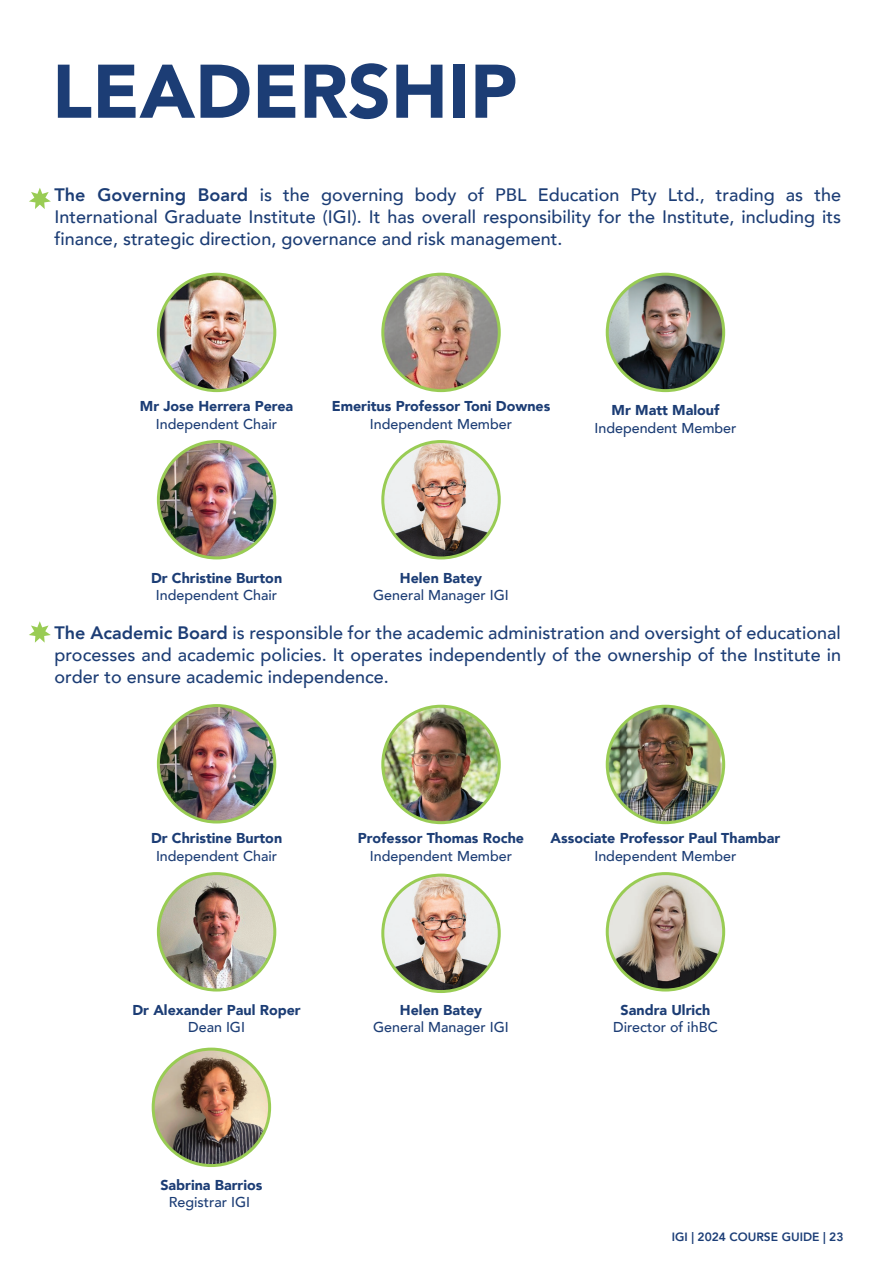
<style>
.page{position:relative;width:893px;height:1263px;background:#fff}
.page>*{position:absolute;margin:0;border:0;box-sizing:border-box;transform-origin:0 0}
.t1{font:900 75px "Avenir";color:#1c3d75}
.t2{font:500 18px/21.6px "Avenir";color:#1c3d75;text-align:justify}
.t3{font:900 14.25px "Avenir";color:#1c3d75}
.t4{font:500 14.25px "Avenir";color:#1c3d75}
.t5{font:800 12px "Avenir";color:#1c3e77}
.s1{font-weight:800}
</style>
<div class="page">
<img style="left:158px;top:443px;width:117px;height:115px">
<div style="left:157px;top:440px;width:119px;height:119px;border:3px solid #99cc54;border-radius:50%"></div>
<img style="left:158px;top:707px;width:117px;height:115px">
<div style="left:157px;top:704px;width:119px;height:119px;border:3px solid #99cc54;border-radius:50%"></div>
<img style="left:607px;top:706px;width:117px;height:117px;border-radius:58px">
<div style="left:606px;top:705px;width:119px;height:119px;border:3px solid #99cc54;border-radius:50%"></div>
<img style="left:158px;top:873px;width:117px;height:117px;border-radius:58px">
<div style="left:157px;top:872px;width:119px;height:119px;border:3px solid #99cc54;border-radius:50%"></div>
<img style="left:607px;top:874px;width:117px;height:116px">
<div style="left:606px;top:872px;width:119px;height:119px;border:3px solid #99cc54;border-radius:50%"></div>
<img style="left:153px;top:1049px;width:117px;height:116px;border-radius:58px">
<div style="left:152px;top:1047px;width:119px;height:120px;border:3px solid #99cc54;border-radius:50%"></div>
<svg style="left:29px;top:188px;width:22px;height:21px"></svg>
<svg style="left:29px;top:621px;width:22px;height:22px"></svg>
<img style="left:607px;top:274px;width:117px;height:117px;border-radius:58px">
<div style="left:606px;top:273px;width:119px;height:119px;border:3px solid #99cc54;border-radius:50%"></div>
<img style="left:158px;top:274px;width:117px;height:117px;border-radius:58px">
<div style="left:157px;top:273px;width:119px;height:119px;border:3px solid #99cc54;border-radius:50%"></div>
<img style="left:383px;top:274px;width:116px;height:116px">
<div style="left:381px;top:273px;width:120px;height:119px;border:3px solid #99cc54;border-radius:50%"></div>
<img style="left:383px;top:441px;width:116px;height:117px;border-radius:58px">
<div style="left:381px;top:440px;width:120px;height:119px;border:3px solid #99cc54;border-radius:50%"></div>
<img style="left:383px;top:706px;width:116px;height:117px;border-radius:58px">
<div style="left:381px;top:705px;width:120px;height:119px;border:3px solid #99cc54;border-radius:50%"></div>
<img style="left:383px;top:875px;width:116px;height:116px;border-radius:58px">
<div style="left:381px;top:873px;width:120px;height:120px;border:3px solid #99cc54;border-radius:50%"></div>
<h1 class="t1" style="left:52px;top:27px;width:467px">LEADERSHIP</h1>
<p class="t2" style="left:55px;top:183px;width:788px"><span class="s1">The Governing Board</span> is the governing body of PBL Education Pty Ltd., trading as the International Graduate Institute (IGI). It has overall responsibility for the Institute, including its finance, strategic direction, governance and risk management.</p>
<p class="t3" style="left:140px;top:394px;width:155px">Mr Jose Herrera Perea</p>
<p class="t4" style="left:156px;top:411px;width:123px">Independent Chair</p>
<p class="t3" style="left:332px;top:394px;width:220px">Emeritus Professor Toni Downes</p>
<p class="t4" style="left:370px;top:411px;width:144px">Independent Member</p>
<p class="t3" style="left:612px;top:398px;width:109px">Mr Matt Malouf</p>
<p class="t4" style="left:594px;top:415px;width:144px">Independent Member</p>
<p class="t3" style="left:151px;top:566px;width:133px">Dr Christine Burton</p>
<p class="t4" style="left:156px;top:583px;width:123px">Independent Chair</p>
<p class="t3" style="left:400px;top:566px;width:84px">Helen Batey</p>
<p class="t4" style="left:373px;top:583px;width:137px">General Manager IGI</p>
<p class="t2" style="left:55px;top:621px;width:788px"><span class="s1">The Academic Board</span> is responsible for the academic administration and oversight of educational processes and academic policies. It operates independently of the ownership of the Institute in order to ensure academic independence.</p>
<p class="t3" style="left:151px;top:826px;width:133px">Dr Christine Burton</p>
<p class="t4" style="left:156px;top:843px;width:123px">Independent Chair</p>
<p class="t3" style="left:132px;top:998px;width:170px">Dr Alexander Paul Roper</p>
<p class="t4" style="left:188px;top:1015px;width:58px">Dean IGI</p>
<p class="t3" style="left:160px;top:1173px;width:104px">Sabrina Barrios</p>
<p class="t4" style="left:169px;top:1190px;width:83px">Registrar IGI</p>
<p class="t3" style="left:358px;top:826px;width:168px">Professor Thomas Roche</p>
<p class="t4" style="left:370px;top:843px;width:144px">Independent Member</p>
<p class="t3" style="left:551px;top:826px;width:231px">Associate Professor Paul Thambar</p>
<p class="t4" style="left:594px;top:843px;width:144px">Independent Member</p>
<p class="t3" style="left:400px;top:998px;width:84px">Helen Batey</p>
<p class="t4" style="left:373px;top:1015px;width:137px">General Manager IGI</p>
<p class="t3" style="left:621px;top:998px;width:91px">Sandra Ulrich</p>
<p class="t4" style="left:613px;top:1015px;width:106px">Director of ihBC</p>
<p class="t5" style="left:672px;top:1227px;width:173px">IGI | 2024 COURSE GUIDE | 23</p>
</div>
